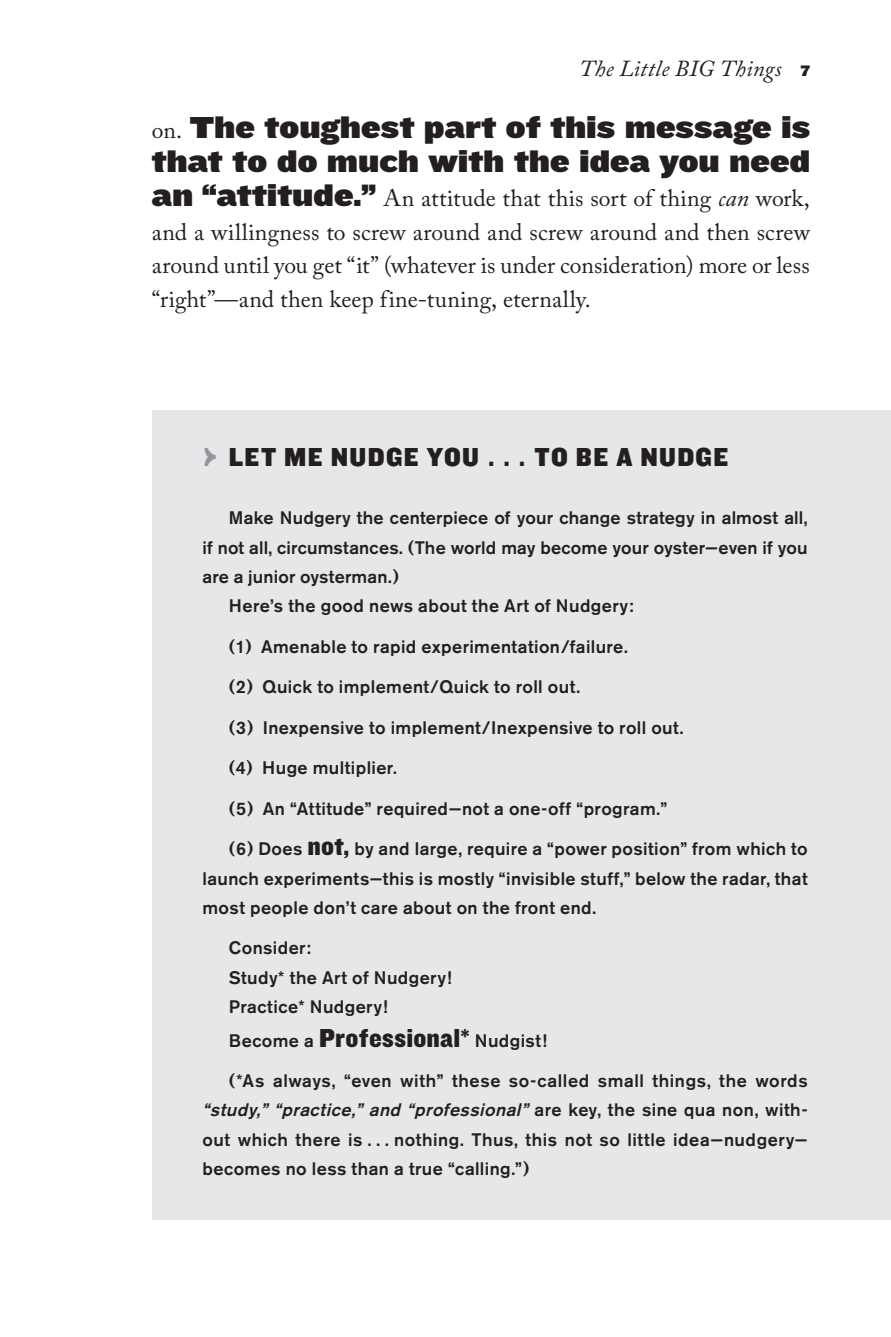
<style>
.page{position:relative;width:891px;height:1337px;background:#fff}
.page>*{position:absolute;margin:0;border:0;box-sizing:border-box;transform-origin:0 0}
.t1{font:31.5px/33.8px "Knockout HTF93 Ultmt Heviwt";letter-spacing:.015em;color:#231f20}
.t2{font:27px "Knockout HTF71 Full Middlewt";letter-spacing:.05em;color:#231f20}
.t3{font:23.62px/33.8px "Adobe Caslon Pro";letter-spacing:.005em;color:#231f20;text-align:justify}
.t4{font:italic 22.72px "Adobe Caslon Pro";letter-spacing:.01em;color:#231f20}
.t5{font:500 18px/29.2px "Akzidenz Grotesk BE";letter-spacing:.02em;color:#231f20;text-align:justify}
.s1{font-family:"Knockout HTF92 Ultmt Cruiserwt";font-style:normal;font-size:15.75px}
.s2{font-family:"Adobe Caslon Pro";font-size:23.62px}
.s3{font-family:"Knockout HTF93 Ultmt Heviwt";font-size:31.5px}
.s4{font-style:italic;font-size:24.3px}
.s5{font-family:"Knockout HTF73 Full Heviweight";font-size:42.75px;color:#939598}
.s6{font-family:"Knockout HTF71 Full Middlewt";font-weight:400;font-size:27px}
.s7{font-style:italic}
</style>
<div class="page">
<div style="left:152px;top:410px;width:739px;height:809px;background:#e6e7e9"></div>
<p class="t4" style="left:579px;top:55px;width:232px">The Little Big Things <span class="s1">7</span></p>
<p class="t1" style="left:152px;top:112px;width:660px"><span class="s2">on.</span> The toughest part of this message is that to do much with the idea you need</p>
<p class="t3" style="left:152px;top:181px;width:660px"><span class="s3">an “attitude.”</span> An attitude that this sort of thing <span class="s4">can</span> work, and a willingness to screw around and screw around and then screw around until you get “it” (whatever is under consideration) more or less “right”—and then keep fine-tuning, eternally.</p>
<p class="t2" style="left:202px;top:442px;width:527px"><span class="s5">›</span> LET ME NUDGE YOU . . . TO BE A NUDGE</p>
<p class="t5" style="left:229px;top:503px;width:580px">Make Nudgery the centerpiece of your change strategy in almost all,</p>
<p class="t5" style="left:203px;top:532px;width:607px">if not all, circumstances. (The world may become your oyster—even if you</p>
<p class="t5" style="left:203px;top:562px;width:198px">are a junior oysterman.)</p>
<p class="t5" style="left:229px;top:591px;width:406px">Here’s the good news about the Art of Nudgery:</p>
<p class="t5" style="left:229px;top:631px;width:401px">(1) Amenable to rapid experimentation/failure.</p>
<p class="t5" style="left:229px;top:672px;width:353px">(2) Quick to implement/Quick to roll out.</p>
<p class="t5" style="left:229px;top:712px;width:456px">(3) Inexpensive to implement/Inexpensive to roll out.</p>
<p class="t5" style="left:229px;top:753px;width:170px">(4) Huge multiplier.</p>
<p class="t5" style="left:229px;top:793px;width:440px">(5) An “Attitude” required—not a one-off “program.”</p>
<p class="t5" style="left:203px;top:834px;width:607px;text-indent:26px">(6) Does <span class="s6">NOT,</span> by and large, require a “power position” from which to launch experiments—this is mostly “invisible stuff,” below the radar, that most people don’t care about on the front end.</p>
<p class="t5" style="left:229px;top:933px;width:224px;text-align:left">Consider:<br>Study* the Art of Nudgery!<br>Practice* Nudgery!</p>
<p class="t5" style="left:229px;top:1025px;width:320px">Become a <span class="s6">PROFESSIONAL*</span> Nudgist!</p>
<p class="t5" style="left:202px;top:1066px;width:607px;text-indent:26px">(*As always, “even with” these so‑called small things, the words <span class="s7">“study,” “practice,” and “professional”</span> a r e ke y , t h e s i n e q u a n o n , w i t h - out which there is . . . nothing. Thus, this not so little idea—nudgery— becomes no less than a true “calling.”)</p>
</div>
